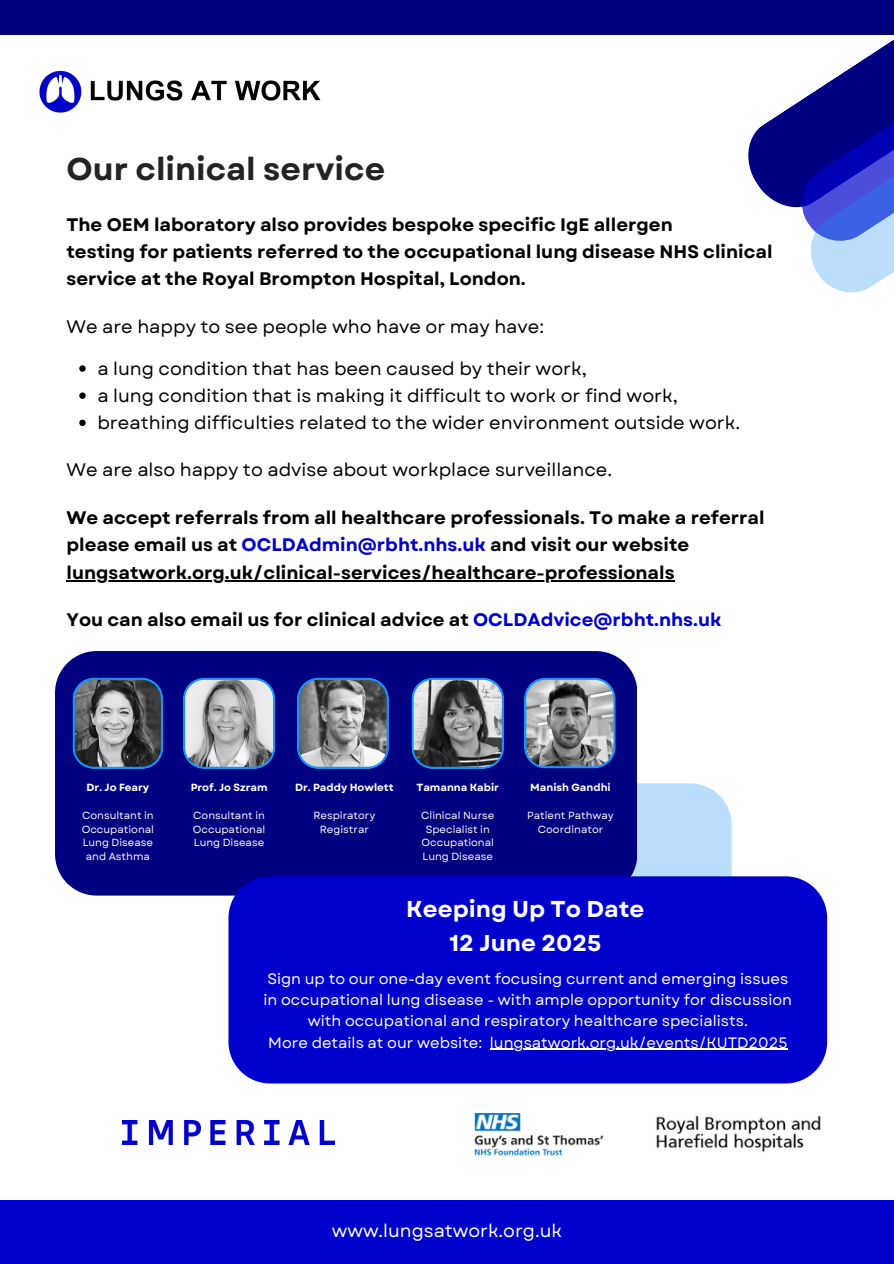
<style>
.page{position:relative;width:894px;height:1264px;background:#fff}
.page>*{position:absolute;margin:0;border:0;box-sizing:border-box;transform-origin:0 0}
.t1{font:700 31.5px "Garet";color:#232323}
.t2{font:700 22.95px/33.8px "Garet";color:#fff;text-align:center}
.t3{font:700 18.15px/27.2px "Garet";color:#000}
.t4{font:18.15px "Garet";color:#000}
.t5{font:18px "Garet";color:#fff}
.t6{font:15px "Garet";color:#fff}
.t7{font:10.35px/13.8px "Garet";color:#fff;text-align:center}
.t8{font:700 10.35px "Garet";color:#fff}
.s1{color:#0000cd}
</style>
<div class="page">
<div style="left:0;top:1199px;width:893px;height:64px;background:#0000cd"></div>
<div style="left:0;top:0;width:893px;height:35px;background:#000080"></div>
<img style="left:122px;top:1120px;width:212px;height:24px">
<img style="left:474px;top:1113px;width:347px;height:43px">
<img style="left:39px;top:70px;width:282px;height:43px">
<svg style="left:748px;top:40px;width:145px;height:253px"></svg>
<div style="left:636px;top:783px;width:95px;height:93px;background:#badefc"></div>
<div style="left:55px;top:651px;width:581px;height:244px;background:#000080"></div>
<svg style="left:72px;top:677px;width:91px;height:92px;background:#5b6475"></svg>
<svg style="left:183px;top:677px;width:92px;height:92px;background:#a1abba"></svg>
<svg style="left:297px;top:677px;width:91px;height:92px;background:#7a8492"></svg>
<svg style="left:411px;top:677px;width:93px;height:92px;background:#6a7484"></svg>
<svg style="left:524px;top:677px;width:91px;height:91px;background:#858f9d"></svg>
<div style="left:228px;top:876px;width:598px;height:207px;background:#0000cd"></div>
<svg style="left:79px;top:365px;width:7px;height:7px"></svg>
<svg style="left:79px;top:392px;width:7px;height:7px"></svg>
<svg style="left:79px;top:419px;width:7px;height:7px"></svg>
<hr style="left:66px;top:580px;width:608px;height:1px;background:#000">
<hr style="left:489px;top:1048px;width:298px;height:1px;background:#fff">
<p class="t1" style="left:66px;top:147px;width:320px">Our clinical service</p>
<h6 class="t3" style="left:66px;top:211px;width:707px">The OEM laboratory also provides bespoke specific IgE allergen<br>testing for patients referred to the occupational lung disease NHS clinical service at the Royal Brompton Hospital, London.</h6>
<p class="t4" style="left:66px;top:314px;width:479px">We are happy to see people who have or may have:</p>
<p class="t4" style="left:97px;top:355px;width:490px">a lung condition that has been caused by their work,</p>
<p class="t4" style="left:97px;top:382px;width:581px">a lung condition that is making it difficult to work or find work,</p>
<h6 class="t4" style="left:97px;top:410px;width:644px">breathing difficulties related to the wider environment outside work.</h6>
<p class="t4" style="left:66px;top:457px;width:547px">We are also happy to advise about workplace surveillance.</p>
<p class="t3" style="left:66px;top:504px;width:699px">We accept referrals from all healthcare professionals. To make a referral please email us at <span class="s1">OCLDAdmin@rbht.nhs.uk</span> and visit our website</p>
<h6 class="t3" style="left:66px;top:558px;width:609px">lungsatwork.org.uk/clinical-services/healthcare-professionals</h6>
<h6 class="t3" style="left:66px;top:606px;width:656px">You can also email us for clinical advice at <span class="s1">OCLDAdvice@rbht.nhs.uk</span></h6>
<p class="t8" style="left:87px;top:780px;width:64px">Dr. Jo Feary</p>
<h1 class="t7" style="left:82px;top:808px;width:74px;text-align:justify">Consultant in Occupational Lung Disease</h1>
<h3 class="t7" style="left:86px;top:849px;width:65px">and Asthma</h3>
<h4 class="t8" style="left:191px;top:780px;width:78px">Prof. Jo Szram</h4>
<p class="t7" style="left:193px;top:808px;width:74px;text-align:justify">Consultant in Occupational Lung Disease</p>
<h3 class="t8" style="left:295px;top:780px;width:100px">Dr. Paddy Howlett</h3>
<p class="t7" style="left:313px;top:808px;width:63px">Respiratory<br>Registrar</p>
<p class="t8" style="left:416px;top:780px;width:84px">Tamanna Kabir</p>
<p class="t7" style="left:421px;top:808px;width:75px">Clinical Nurse<br>Specialist in<br>Occupational<br>Lung Disease</p>
<h4 class="t8" style="left:530px;top:780px;width:82px">Manish Gandhi</h4>
<h3 class="t7" style="left:527px;top:808px;width:88px">Patient Pathway<br>Coordinator</h3>
<p class="t2" style="left:406px;top:892px;width:239px">Keeping Up To Date<br>12 June 2025</p>
<h6 class="t6" style="left:267px;top:967px;width:522px">Sign up to our one-day event focusing current and emerging issues</h6>
<h6 class="t6" style="left:263px;top:988px;width:530px">in occupational lung disease - with ample opportunity for discussion</h6>
<h6 class="t6" style="left:308px;top:1010px;width:441px">with occupational and respiratory healthcare specialists.</h6>
<h6 class="t6" style="left:268px;top:1031px;width:215px">More details at our website:</h6>
<p class="t6" style="left:489px;top:1031px;width:299px">lungsatwork.org.uk/events/KUTD2025</p>
<p class="t5" style="left:331px;top:1217px;width:232px">www.lungsatwork.org.uk</p>
</div>
